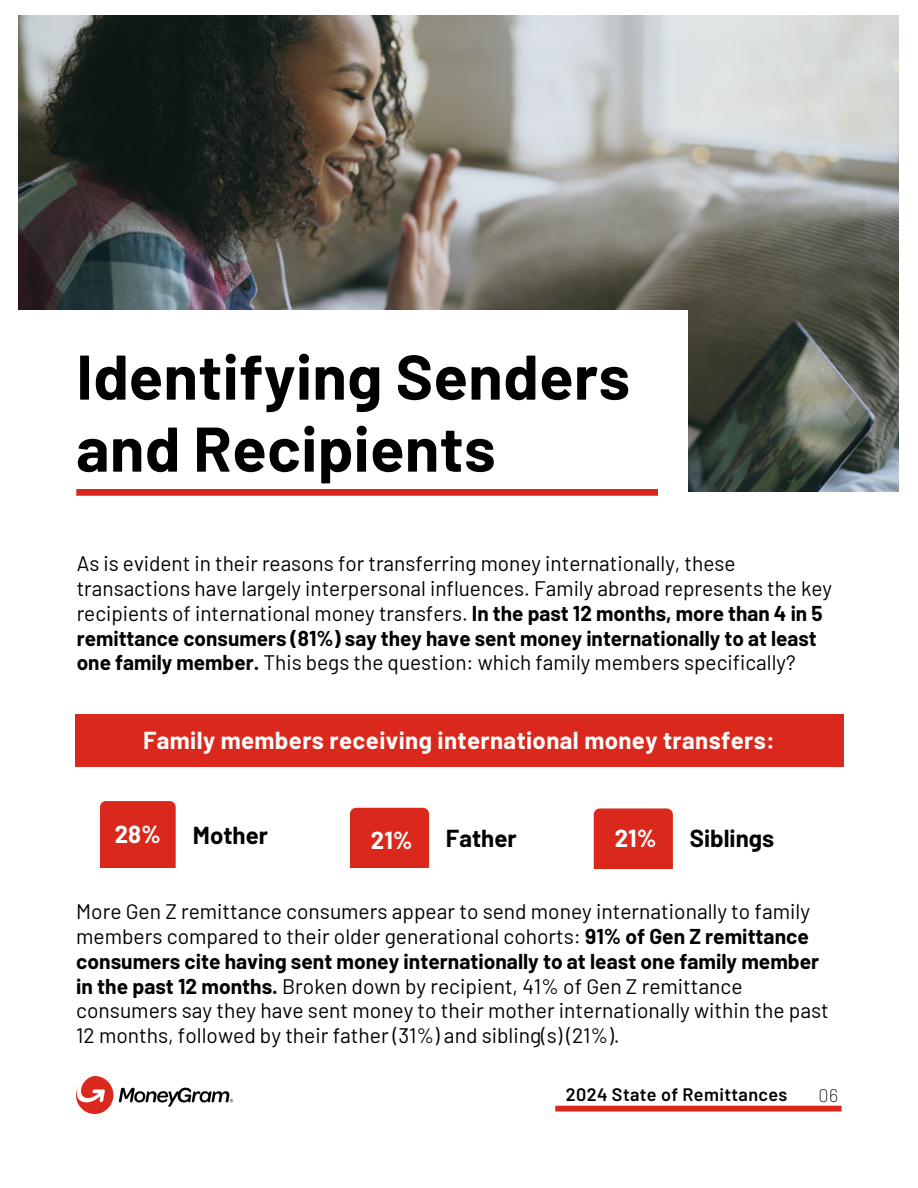
<style>
.page{position:relative;width:918px;height:1188px;background:#fff}
.page>*{position:absolute;margin:0;border:0;box-sizing:border-box;transform-origin:0 0}
.t1{font:700 63px/72px "Barlow";letter-spacing:.005em;color:#000}
.t2{font:700 24px "Barlow";letter-spacing:.015em;color:#fff}
.t3{font:700 24px "Barlow";color:#000}
.t4{font:21px/24.8px "Barlow";color:#000}
.t5{font:600 18px "Barlow";letter-spacing:.02em;color:#000}
.t6{font:200 18px "Barlow";color:#000}
.s1{font-weight:700}
</style>
<div class="page">
<img style="left:19px;top:16px;width:880px;height:476px">
<div style="left:75px;top:715px;width:768px;height:52px;background:#da291c"></div>
<div style="left:0;top:310px;width:687px;height:218px;background:#fff"></div>
<div style="left:100px;top:801px;width:76px;height:67px;background:#da291c"></div>
<div style="left:350px;top:808px;width:79px;height:60px;background:#da291c"></div>
<div style="left:76px;top:489px;width:582px;height:7px;background:#da291c"></div>
<div style="left:594px;top:808px;width:79px;height:61px;background:#da291c"></div>
<img style="left:76px;top:1076px;width:157px;height:38px">
<div style="left:555px;top:1106px;width:287px;height:6px;background:#da291c"></div>
<h4 class="t1" style="left:76px;top:336px;width:555px">Identifying Senders and Recipients</h4>
<h2 class="t4" style="left:77px;top:550px;width:757px">As is evident in their reasons for transferring money internationally, these transactions have largely interpersonal influences. Family abroad represents the key recipients of international money transfers. <span class="s1">In the past 12 months, more than 4 in 5 remittance consumers (81%) say they have sent money internationally to at least one family member.</span> This begs the question: which family members specifically?</h2>
<h3 class="t2" style="left:143px;top:723px;width:633px">Family members receiving international money transfers:</h3>
<h3 class="t2" style="left:115px;top:816px;width:48px">28%</h3>
<h3 class="t3" style="left:193px;top:818px;width:77px">Mother</h3>
<h4 class="t2" style="left:371px;top:823px;width:43px">21%</h4>
<h4 class="t3" style="left:446px;top:821px;width:72px">Father</h4>
<h2 class="t3" style="left:690px;top:821px;width:86px">Siblings</h2>
<h2 class="t2" style="left:615px;top:821px;width:43px">21%</h2>
<h4 class="t4" style="left:76px;top:898px;width:754px">More Gen Z remittance consumers appear to send money internationally to family members compared to their older generational cohorts: <span class="s1">91% of Gen Z remittance consumers cite having sent money internationally to at least one family member in the past 12 months.</span> Broken down by recipient, 41% of Gen Z remittance consumers say they have sent money to their mother internationally within the past 12 months, followed by their father (31%) and sibling(s) (21%).</h4>
<h4 class="t5" style="left:566px;top:1083px;width:223px">2024 State of Remittances</h4>
<h4 class="t6" style="left:819px;top:1084px;width:21px">06</h4>
</div>
